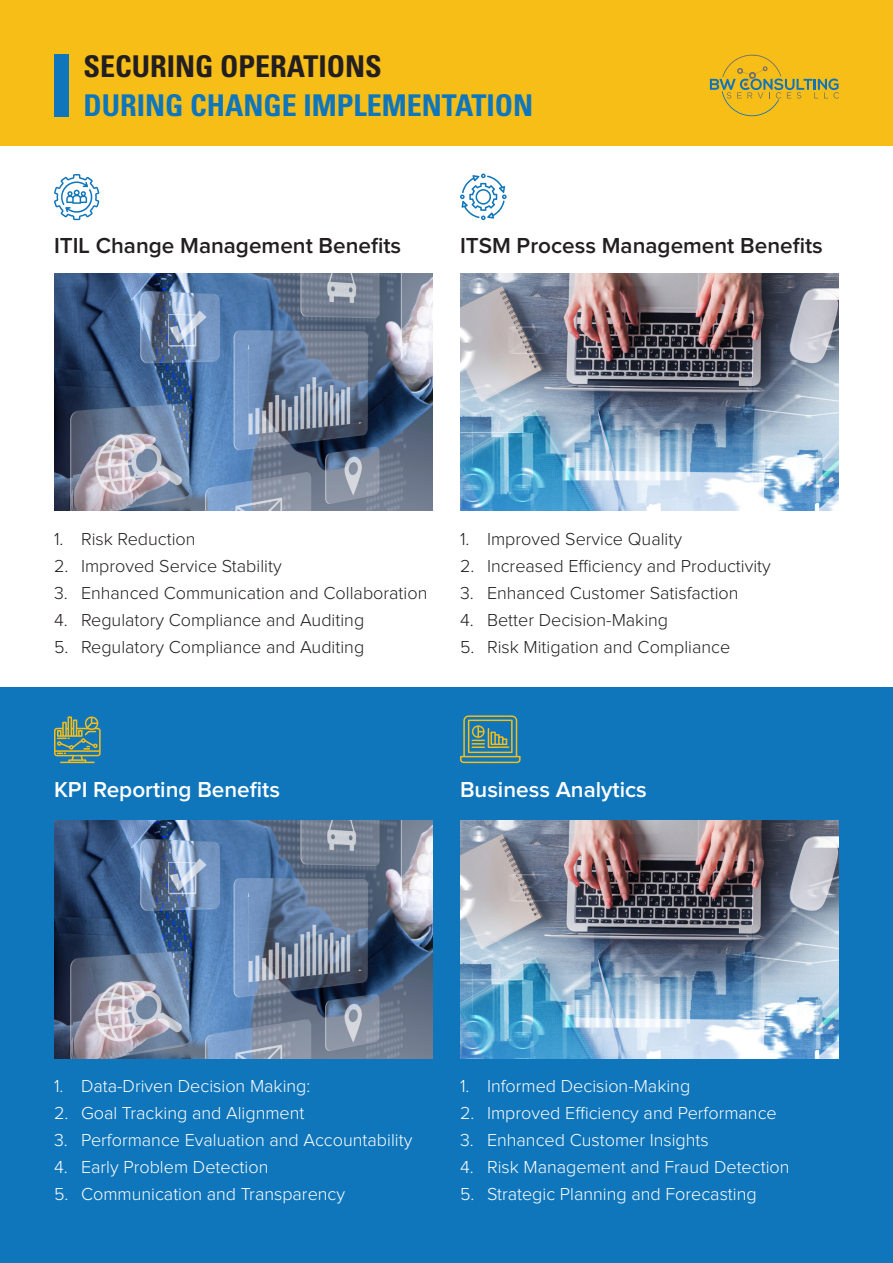
<style>
.page{position:relative;width:893px;height:1263px;background:#fff}
.page>*{position:absolute;margin:0;border:0;box-sizing:border-box;transform-origin:0 0}
.t1{font:700 condensed 30px "Univers LT Std";color:#0f76bb}
.t2{font:700 condensed 30px "Univers LT Std";color:#231f20}
.t3{font:600 22.5px "Proxima Nova";color:#231f20}
.t4{font:600 22.5px "Proxima Nova";color:#fff}
.t5{font:300 18px "Proxima Nova";color:#fff}
.t6{font:300 18px "Proxima Nova";color:#231f20}
</style>
<div class="page">
<div style="left:0;top:687px;width:893px;height:576px;background:#0f76bb"></div>
<div style="left:0;top:0;width:893px;height:145px;background:#f7be17"></div>
<div style="left:54px;top:54px;width:15px;height:62px;background:#0f76bb"></div>
<svg style="left:710px;top:54px;width:129px;height:62px"></svg>
<svg style="left:54px;top:174px;width:46px;height:46px"></svg>
<svg style="left:460px;top:174px;width:47px;height:46px"></svg>
<img style="left:54px;top:273px;width:379px;height:238px">
<img style="left:54px;top:821px;width:379px;height:237px">
<img style="left:460px;top:273px;width:379px;height:238px">
<img style="left:460px;top:821px;width:379px;height:237px">
<svg style="left:54px;top:716px;width:47px;height:47px"></svg>
<svg style="left:460px;top:715px;width:61px;height:48px"></svg>
<p class="t2" style="left:83px;top:47px;width:300px">SECURING OPERATIONS</p>
<p class="t1" style="left:83px;top:86px;width:451px">DURING CHANGE IMPLEMENTATION</p>
<p class="t3" style="left:54px;top:233px;width:349px">ITIL Change Management Benefits</p>
<p class="t3" style="left:460px;top:233px;width:364px">ITSM Process Management Benefits</p>
<p class="t6" style="left:54px;top:529px;width:143px">1. Risk Reduction</p>
<p class="t6" style="left:54px;top:556px;width:229px">2. Improved Service Stability</p>
<p class="t6" style="left:54px;top:583px;width:375px">3. Enhanced Communication and Collaboration</p>
<p class="t6" style="left:54px;top:610px;width:312px">4. Regulatory Compliance and Auditing</p>
<p class="t6" style="left:54px;top:637px;width:312px">5. Regulatory Compliance and Auditing</p>
<p class="t6" style="left:460px;top:529px;width:224px">1. Improved Service Quality</p>
<p class="t6" style="left:460px;top:556px;width:312px">2. Increased Efficiency and Productivity</p>
<p class="t6" style="left:460px;top:583px;width:280px">3. Enhanced Customer Satisfaction</p>
<p class="t6" style="left:460px;top:610px;width:210px">4. Better Decision-Making</p>
<p class="t6" style="left:460px;top:637px;width:272px">5. Risk Mitigation and Compliance</p>
<p class="t4" style="left:54px;top:777px;width:227px">KPI Reporting Benefits</p>
<p class="t4" style="left:460px;top:777px;width:188px">Business Analytics</p>
<p class="t5" style="left:54px;top:1076px;width:258px">1. Data-Driven Decision Making:</p>
<p class="t5" style="left:54px;top:1103px;width:252px">2. Goal Tracking and Alignment</p>
<p class="t5" style="left:54px;top:1130px;width:360px">3. Performance Evaluation and Accountability</p>
<p class="t5" style="left:54px;top:1157px;width:216px">4. Early Problem Detection</p>
<p class="t5" style="left:54px;top:1184px;width:293px">5. Communication and Transparency</p>
<p class="t5" style="left:460px;top:1076px;width:232px">1. Informed Decision-Making</p>
<p class="t5" style="left:460px;top:1103px;width:318px">2. Improved Efficiency and Performance</p>
<p class="t5" style="left:460px;top:1130px;width:250px">3. Enhanced Customer Insights</p>
<p class="t5" style="left:460px;top:1157px;width:331px">4. Risk Management and Fraud Detection</p>
<p class="t5" style="left:460px;top:1184px;width:298px">5. Strategic Planning and Forecasting</p>
</div>
